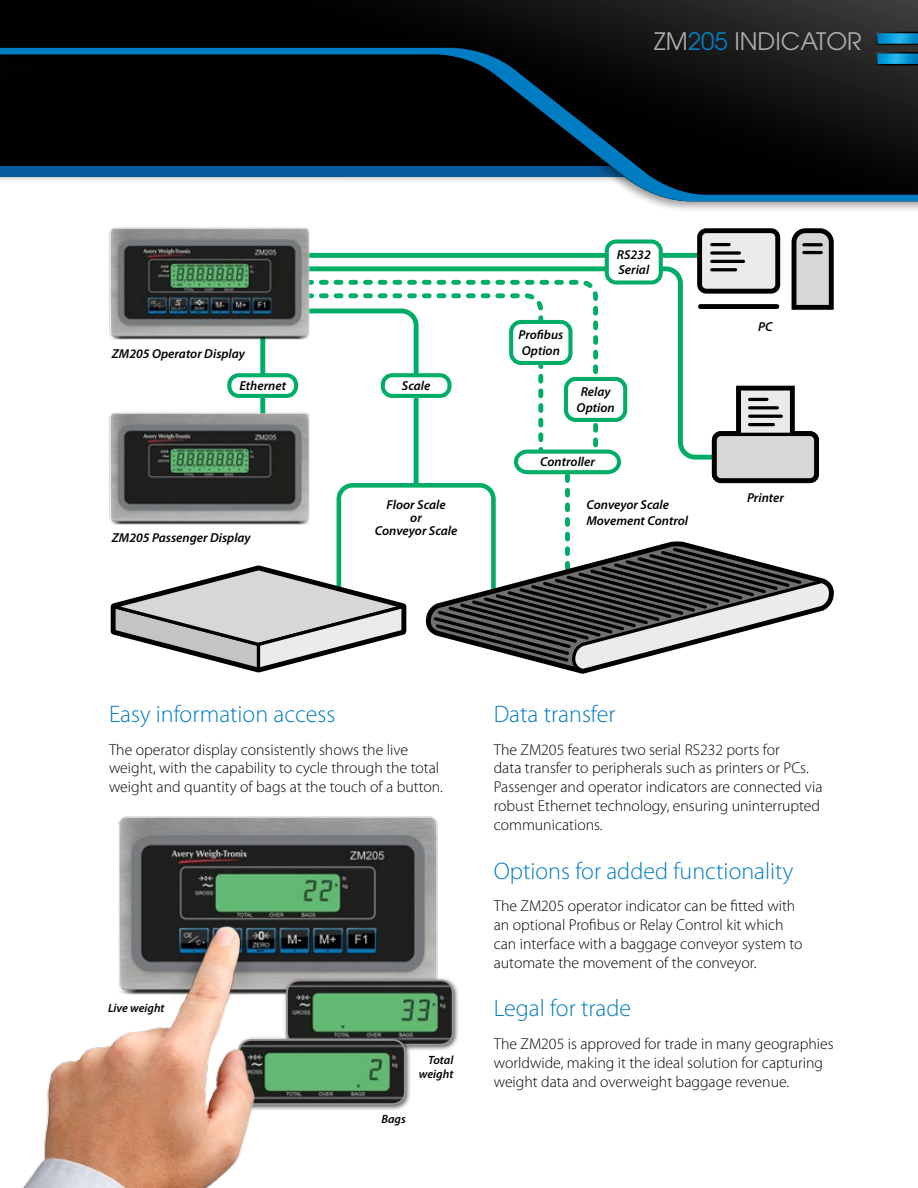
<style>
.page{position:relative;width:918px;height:1188px;background:#fff}
.page>*{position:absolute;margin:0;border:0;box-sizing:border-box;transform-origin:0 0}
.t1{font:300 24px "Myriad Pro";color:#007cc2}
.t2{font:24px "ITC Avant Garde Std";color:#acacac}
.t3{font:300 15.75px/18.9px "Myriad Pro";color:#000}
.t4{font:italic 600 13.05px/15.6px "Myriad Pro";color:#000}
.t5{font:italic 600 12px/14.4px "Myriad Pro";color:#000;text-align:right}
.s1{color:#007cc2}
</style>
<div class="page">
<div style="left:0;top:0;width:918px;height:213px;background:#000;opacity:.4"></div>
<svg style="left:0;top:0;width:918px;height:48px;background:#0f0f0f"></svg>
<svg style="left:0;top:48px;width:918px;height:153px;background:#1f2b32"></svg>
<svg style="left:110px;top:228px;width:724px;height:446px"></svg>
<img style="left:90px;top:209px;width:240px;height:147px">
<img style="left:118px;top:816px;width:320px;height:161px">
<div style="left:283px;top:977px;width:176px;height:74px;background:#000;opacity:.6"></div>
<img style="left:292px;top:980px;width:161px;height:65px">
<div style="left:286px;top:980px;width:168px;height:66px;border:2px solid #959595;border-radius:12px"></div>
<div style="left:236px;top:1036px;width:176px;height:75px;background:#000;opacity:.6"></div>
<img style="left:292px;top:1040px;width:113px;height:64px">
<div style="left:238px;top:1039px;width:168px;height:66px;border:2px solid #959595;border-radius:12px"></div>
<img style="left:109px;top:393px;width:221px;height:147px">
<svg style="left:875px;top:31px;width:43px;height:35px;background:#166587"></svg>
<img style="left:22px;top:885px;width:270px;height:303px">
<h1 class="t2" style="left:654px;top:26px;width:209px">ZM<span class="s1">205</span> INDICATOR</h1>
<p class="t4" style="left:112px;top:346px;width:135px">ZM205 Operator Display</p>
<p class="t4" style="left:239px;top:378px;width:48px">Ethernet</p>
<p class="t4" style="left:402px;top:378px;width:30px">Scale</p>
<p class="t4" style="left:112px;top:530px;width:140px">ZM205 Passenger Display</p>
<p class="t4" style="left:375px;top:499px;width:84px;line-height:13px;text-align:center">Floor Scale<br>or<br>Conveyor Scale</p>
<p class="t4" style="left:617px;top:247px;width:36px">RS232<br>Serial</p>
<p class="t4" style="left:518px;top:327px;width:46px">Profibus<br>Option</p>
<p class="t4" style="left:577px;top:384px;width:40px;text-align:center">Relay<br>Option</p>
<p class="t4" style="left:540px;top:454px;width:56px">Controller</p>
<p class="t4" style="left:586px;top:497px;width:103px">Conveyor Scale<br>Movement Control</p>
<p class="t4" style="left:758px;top:319px;width:16px">PC</p>
<p class="t4" style="left:747px;top:490px;width:38px">Printer</p>
<h1 class="t1" style="left:109px;top:700px;width:228px">Easy information access</h1>
<p class="t3" style="left:109px;top:740px;width:335px">The operator display consistently shows the live weight, with the capability to cycle through the total weight and quantity of bags at the touch of a button.</p>
<p class="t5" style="left:108px;top:1001px;width:58px">Live weight</p>
<p class="t5" style="left:381px;top:1112px;width:26px">Bags</p>
<p class="t5" style="left:419px;top:1052px;width:36px">Total weight</p>
<h1 class="t1" style="left:494px;top:700px;width:123px">Data transfer</h1>
<p class="t3" style="left:494px;top:740px;width:330px">The ZM205 features two serial RS232 ports for<br>data transfer to peripherals such as printers or PCs.<br>Passenger and operator indicators are connected via robust Ethernet technology, ensuring uninterrupted communications.</p>
<h1 class="t1" style="left:494px;top:856px;width:301px">Options for added functionality</h1>
<p class="t3" style="left:494px;top:896px;width:310px">The ZM205 operator indicator can be fitted with an optional Profibus or Relay Control kit which can interface with a baggage conveyor system to automate the movement of the conveyor.</p>
<h1 class="t1" style="left:494px;top:994px;width:139px">Legal for trade</h1>
<p class="t3" style="left:494px;top:1034px;width:341px">The ZM205 is approved for trade in many geographies worldwide, making it the ideal solution for capturing weight data and overweight baggage revenue.</p>
</div>
